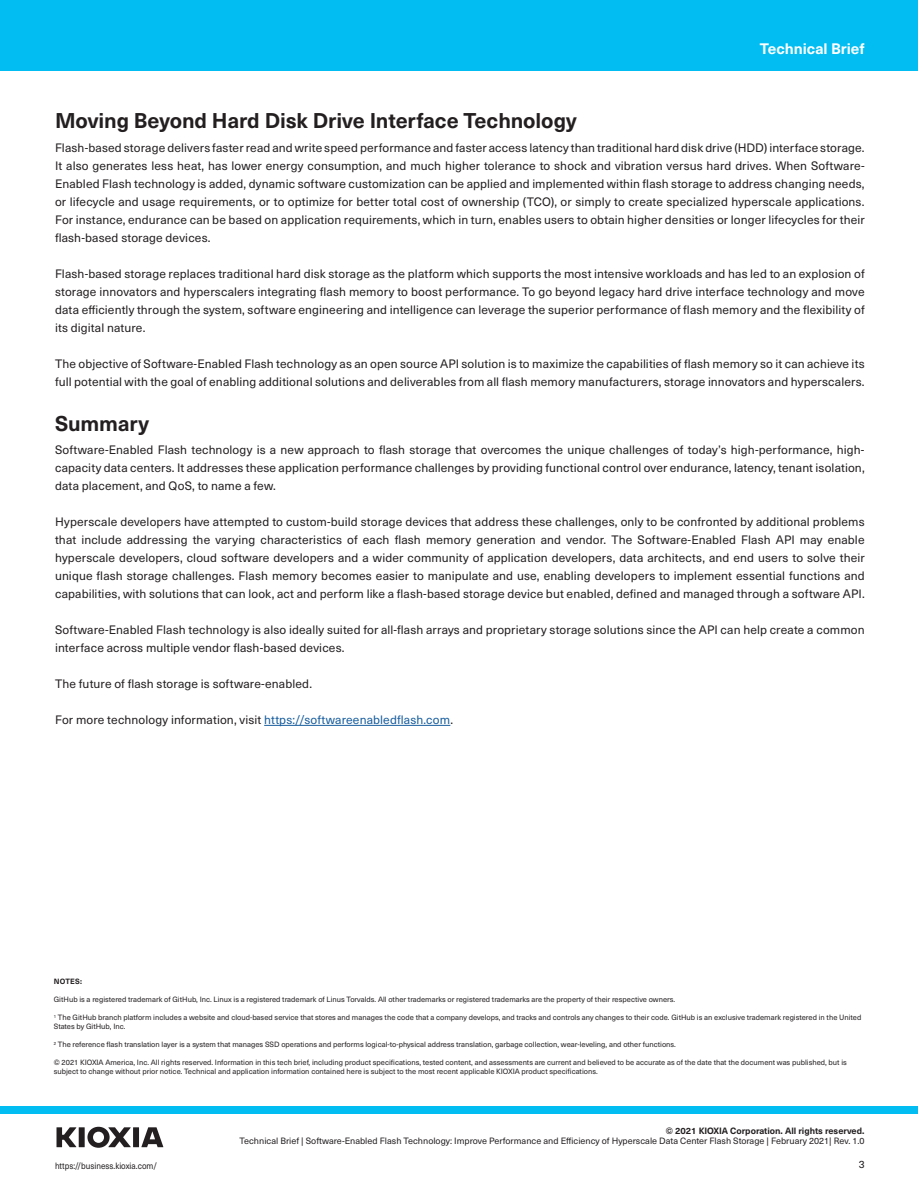
<style>
.page{position:relative;width:918px;height:1188px;background:#fff}
.page>*{position:absolute;margin:0;border:0;box-sizing:border-box;transform-origin:0 0}
.sub_header{font:700 21px "Neue Haas Unica W1 G";letter-spacing:-.005em;color:#231f20}
.t1{font:700 15px "Neue Haas Unica W1 G";color:#fff}
.t2{font:12px/18px "Neue Haas Unica W1 G";letter-spacing:.01em;color:#231f20;text-align:justify}
.t3{font:10.5px "Neue Haas Unica W1 G";color:#231f20}
.t4{font:9px "Neue Haas Unica W1 G";color:#231f20}
.t5{font:700 9px "Neue Haas Unica W1 G";color:#231f20}
.t6{font:9px "Neue Haas Unica W1 G";color:#231f20;scale:.89 1}
.t7{font:7.5px/9px "Neue Haas Unica W1 G";color:#231f20}
.t8{font:700 7.5px "Neue Haas Unica W1 G";letter-spacing:.02em;color:#231f20}
.s1{color:#175d9e}
</style>
<div class="page">
<div style="left:0;top:1106px;width:918px;height:8px;background:#01bdf2"></div>
<div style="left:0;top:0;width:918px;height:71px;background:#01bdf2"></div>
<svg style="left:57px;top:1127px;width:106px;height:21px"></svg>
<hr style="left:264px;top:725px;width:186px;height:1px;background:#175d9e">
<p class="t1" style="left:760px;top:37px;width:106px">Technical Brief</p>
<p class="sub_header" style="left:55px;top:105px;width:523px">Moving Beyond Hard Disk Drive Interface Technology</p>
<p class="t2" style="left:55px;top:138px;width:811px">Flash-based storage delivers faster read and write speed performance and faster access latency than traditional hard disk drive (HDD) interface storage.<br>It also generates less heat, has lower energy consumption, and much higher tolerance to shock and vibration versus hard drives. When Software-Enabled Flash technology is added, dynamic software customization can be applied and implemented within flash storage to address changing needs, or lifecycle and usage requirements, or to optimize for better total cost of ownership (TCO), or simply to create specialized hyperscale applications.<br>For instance, endurance can be based on application requirements, which in turn, enables users to obtain higher densities or longer lifecycles for their flash-based storage devices.</p>
<p class="t2" style="left:55px;top:264px;width:811px">Flash-based storage replaces traditional hard disk storage as the platform which supports the most intensive workloads and has led to an explosion of storage innovators and hyperscalers integrating flash memory to boost performance. To go beyond legacy hard drive interface technology and move data efficiently through the system, software engineering and intelligence can leverage the superior performance of flash memory and the flexibility of its digital nature.</p>
<p class="t2" style="left:55px;top:354px;width:811px">The objective of Software-Enabled Flash technology as an open source API solution is to maximize the capabilities of flash memory so it can achieve its full potential with the goal of enabling additional solutions and deliverables from all flash memory manufacturers, storage innovators and hyperscalers.</p>
<p class="sub_header" style="left:55px;top:407px;width:95px">Summary</p>
<p class="t2" style="left:55px;top:440px;width:811px">Software-Enabled Flash technology is a new approach to flash storage that overcomes the unique challenges of today’s high-performance, high&shy;capacity data centers. It addresses these application performance challenges by providing functional control over endurance, latency, tenant isolation, data placement, and QoS, to name a few.</p>
<p class="t2" style="left:55px;top:512px;width:811px">Hyperscale developers have attempted to custom-build storage devices that address these challenges, only to be confronted by additional problems that include addressing the varying characteristics of each flash memory generation and vendor. The Software-Enabled Flash API may enable hyperscale developers, cloud software developers and a wider community of application developers, data architects, and end users to solve their unique flash storage challenges. Flash memory becomes easier to manipulate and use, enabling developers to implement essential functions and capabilities, with solutions that can look, act and perform like a flash-based storage device but enabled, defined and managed through a software API.</p>
<p class="t2" style="left:55px;top:620px;width:811px">Software-Enabled Flash technology is also ideally suited for all-flash arrays and proprietary storage solutions since the API can help create a common interface across multiple vendor flash-based devices.</p>
<p class="t2" style="left:55px;top:674px;width:259px">The future of flash storage is software-enabled.</p>
<p class="t2" style="left:55px;top:710px;width:400px">For more technology information, visit <span class="s1">https://softwareenabledflash.com</span>.</p>
<p class="t8" style="left:54px;top:976px;width:30px">NOTES:</p>
<p class="t7" style="left:54px;top:995px;width:623px">GitHub is a registered trademark of GitHub, Inc. Linux is a registered trademark of Linus Torvalds. All other trademarks or registered trademarks are the property of their respective owners.</p>
<p class="t7" style="left:54px;top:1013px;width:809px"><sup>1</sup> The GitHub branch platform includes a website and cloud-based service that stores and manages the code that a company develops, and tracks and controls any changes to their code. GitHub is an exclusive trademark registered in the United<br>States by GitHub, Inc.</p>
<p class="t7" style="left:54px;top:1040px;width:624px"><sup>2</sup> The reference flash translation layer is a system that manages SSD operations and performs logical-to-physical address translation, garbage collection, wear-leveling, and other functions.</p>
<p class="t7" style="left:54px;top:1058px;width:795px">© 2021 KIOXIA America, Inc. All rights reserved. Information in this tech brief, including product specifications, tested content, and assessments are current and believed to be accurate as of the date that the document was published, but is subject to change without prior notice. Technical and application information contained here is subject to the most recent applicable KIOXIA product specifications.</p>
<p class="t5" style="left:666px;top:1124px;width:200px">© 2021 KIOXIA Corporation. All rights reserved.</p>
<p class="t4" style="left:240px;top:1135px;width:626px">Technical Brief | Software-Enabled Flash Technology: Improve Performance and Efficiency of Hyperscale Data Center Flash Storage | February 2021| Rev. 1.0</p>
<p class="t6" style="left:55px;top:1159px;width:116px">https://business.kioxia.com/</p>
<p class="t3" style="left:859px;top:1157px;width:7px">3</p>
</div>
